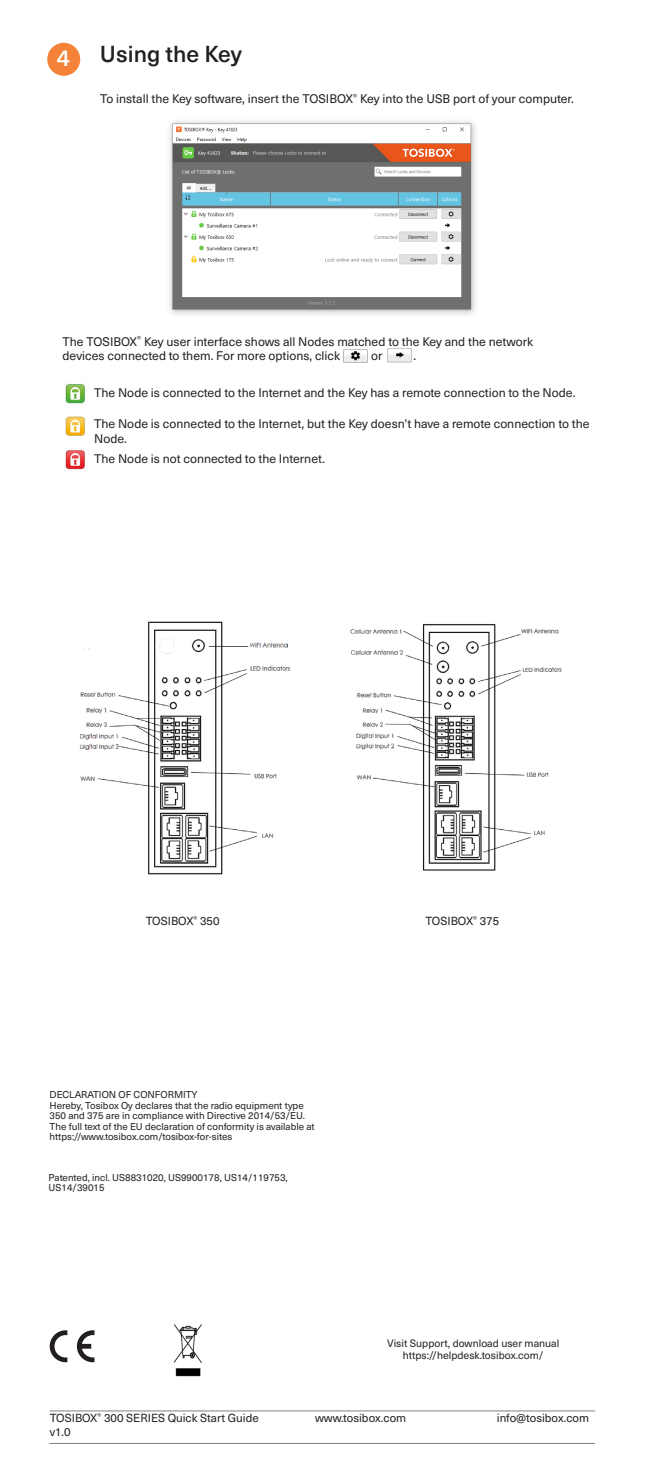
<style>
.page{position:relative;width:645px;height:1474px;background:#fff}
.page>*{position:absolute;margin:0;border:0;box-sizing:border-box;transform-origin:0 0}
.otsikko1{font:500 22.75px "Neue Haas Unica";color:#231f20}
.otsikko1-2{font:500 22.75px "Neue Haas Unica";color:#fff}
.t1{font:12.25px/14.7px "Neue Haas Unica";color:#231f20}
.t2{font:11.55px "Neue Haas Unica";color:#231f20}
.t3{font:10.5px/12.6px "Neue Haas Unica";color:#231f20;text-align:center}
.t4{font:9.8px/10.5px "Neue Haas Unica";color:#231f20}
</style>
<div class="page">
<div style="left:47px;top:43px;width:33px;height:33px;background:#f48238;border-radius:50%"></div>
<img style="left:388px;top:348px;width:24px;height:14px">
<img style="left:343px;top:349px;width:24px;height:13px">
<img style="left:65px;top:384px;width:20px;height:86px">
<hr style="left:49px;top:1443px;width:546px;height:1px;background:#808285">
<hr style="left:50px;top:1410px;width:545px;height:1px;background:#808285">
<svg style="left:77px;top:1330px;width:17px;height:32px"></svg>
<svg style="left:50px;top:1330px;width:17px;height:32px"></svg>
<img style="left:174px;top:1324px;width:28px;height:53px">
<img style="left:169px;top:121px;width:307px;height:194px">
<img style="left:350px;top:624px;width:212px;height:247px">
<img style="left:79px;top:621px;width:211px;height:254px">
<p class="otsikko1-2" style="left:57px;top:41px;width:15px">4</p>
<p class="otsikko1" style="left:100px;top:37px;width:143px">Using the Key</p>
<p class="t1" style="left:100px;top:91px;width:475px">To install the Key software, insert the TOSIBOX<sup>®</sup> Key into the USB port of your computer.</p>
<p class="t1" style="left:63px;top:333px;width:472px">The TOSIBOX<sup>®</sup> Key user interface shows all Nodes matched to the Key and the network devices connected to them. For more options, click</p>
<p class="t1" style="left:371px;top:348px;width:13px">or</p>
<p class="t1" style="left:414px;top:348px;width:4px">.</p>
<p class="t1" style="left:94px;top:384px;width:483px">The Node is connected to the Internet and the Key has a remote connection to the Node.</p>
<p class="t1" style="left:94px;top:416px;width:497px">The Node is connected to the Internet, but the Key doesn’t have a remote connection to the<br>Node.</p>
<p class="t1" style="left:94px;top:450px;width:232px">The Node is not connected to the Internet.</p>
<p class="t2" style="left:146px;top:912px;width:75px">TOSIBOX<sup>®</sup> 350</p>
<p class="t4" style="left:50px;top:1088px;width:267px">DECLARATION OF CONFORMITY<br>Hereby, Tosibox Oy declares that the radio equipment type 350 and 375 are in compliance with Directive 2014/53/EU.<br>The full text of the EU declaration of conformity is available at https://www.tosibox.com/tosibox-for-sites</p>
<p class="t4" style="left:49px;top:1171px;width:241px">Patented, incl. US8831020, US9900178, US14/119753,<br>US14/39015</p>
<p class="t2" style="left:425px;top:912px;width:75px">TOSIBOX<sup>®</sup> 375</p>
<p class="t3" style="left:387px;top:1335px;width:174px">Visit Support, download user manual https://helpdesk.tosibox.com/</p>
<p class="t2" style="left:50px;top:1409px;width:210px">TOSIBOX<sup>®</sup> 300 SERIES Quick Start Guide</p>
<p class="t2" style="left:315px;top:1409px;width:93px">www.tosibox.com</p>
<p class="t2" style="left:497px;top:1409px;width:94px">info@tosibox.com</p>
<p class="t2" style="left:50px;top:1423px;width:23px">v1.0</p>
</div>
